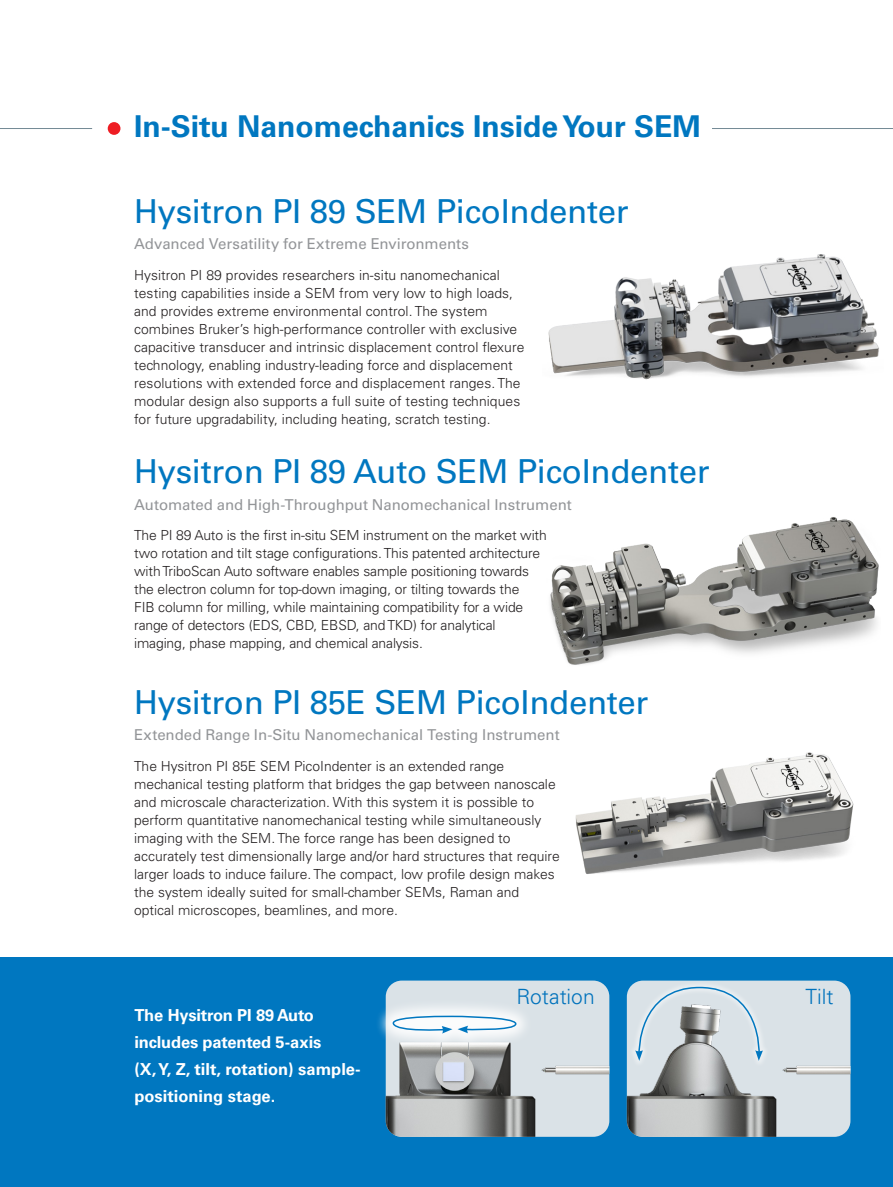
<style>
.page{position:relative;width:893px;height:1187px;background:#fff}
.page>*{position:absolute;margin:0;border:0;box-sizing:border-box;transform-origin:0 0}
.brochure_Headline{font:33px "Univers LT Std";letter-spacing:-.01em;color:#0077c0}
.Subhead{font:700 30px "Univers LT Std";color:#0077c0}
.brochure_introduction{font:300 21px "Univers LT Std";color:#0072bc}
.brochure_introduction-2{font:700 16.5px/27px "Univers LT Std";letter-spacing:-.005em;color:#fff}
.brochure_Headline-2{font:15px "Univers LT Std";letter-spacing:-.005em;color:#939598}
.subhead_18_21_med_gray{font:15px "Univers LT Std";color:#939598}
.brochure_title-application{font:300 13.8px/18px "Univers LT Std";color:#231f20}
</style>
<div class="page">
<div style="left:0;top:957px;width:893px;height:229px;background:#0077c0"></div>
<hr style="left:712px;top:128px;width:181px;height:1px;background:#738a95">
<div style="left:108px;top:122px;width:12px;height:13px;background:#ee1d23;border-radius:50%"></div>
<div style="left:0;top:111px;width:109px;height:36px;background:#fff"></div>
<hr style="left:0;top:128px;width:92px;height:1px;background:#738a95">
<img style="left:386px;top:980px;width:223px;height:156px">
<div style="left:376px;top:998px;width:158px;height:52px;background:#fff;opacity:.9"></div>
<svg style="left:388px;top:1013px;width:129px;height:20px;background:#d0e4f1"></svg>
<img style="left:627px;top:980px;width:223px;height:156px">
<div style="left:629px;top:980px;width:140px;height:86px;background:#fff;opacity:.48"></div>
<svg style="left:635px;top:985px;width:128px;height:75px;background:#c5cfd5"></svg>
<img style="left:548px;top:254px;width:331px;height:126px">
<img style="left:575px;top:752px;width:279px;height:122px">
<img style="left:550px;top:517px;width:329px;height:148px">
<p class="Subhead" style="left:134px;top:108px;width:568px">In-Situ Nanomechanics Inside Your SEM</p>
<p class="brochure_Headline" style="left:134px;top:191px;width:496px">Hysitron PI 89 SEM PicoIndenter</p>
<p class="brochure_Headline-2" style="left:134px;top:235px;width:336px">Advanced Versatility for Extreme Environments</p>
<p class="brochure_title-application" style="left:134px;top:266px;width:392px">Hysitron PI 89 provides researchers in-situ nanomechanical testing capabilities inside a SEM from very low to high loads, and provides extreme environmental control. The system combines Bruker’s high-performance controller with exclusive capacitive transducer and intrinsic displacement control flexure technology, enabling industry-leading force and displacement resolutions with extended force and displacement ranges. The modular design also supports a full suite of testing techniques for future upgradability, including heating, scratch testing.</p>
<p class="brochure_Headline" style="left:134px;top:452px;width:577px">Hysitron PI 89 Auto SEM PicoIndenter</p>
<p class="brochure_Headline-2" style="left:134px;top:495px;width:439px">Automated and High-Throughput Nanomechanical Instrument</p>
<p class="brochure_title-application" style="left:134px;top:526px;width:414px">The PI 89 Auto is the first in-situ SEM instrument on the market with two rotation and tilt stage configurations. This patented architecture with TriboScan Auto software enables sample positioning towards the electron column for top-down imaging, or tilting towards the<br>FIB column for milling, while maintaining compatibility for a wide range of detectors (EDS, CBD, EBSD, and TKD) for analytical imaging, phase mapping, and chemical analysis.</p>
<p class="brochure_Headline" style="left:134px;top:682px;width:516px">Hysitron PI 85E SEM PicoIndenter</p>
<p class="subhead_18_21_med_gray" style="left:134px;top:725px;width:427px">Extended Range In-Situ Nanomechanical Testing Instrument</p>
<p class="brochure_title-application" style="left:134px;top:757px;width:427px">The Hysitron PI 85E SEM PicoIndenter is an extended range mechanical testing platform that bridges the gap between nanoscale and microscale characterization. With this system it is possible to perform quantitative nanomechanical testing while simultaneously imaging with the SEM. The force range has been designed to accurately test dimensionally large and/or hard structures that require larger loads to induce failure. The compact, low profile design makes the system ideally suited for small-chamber SEMs, Raman and optical microscopes, beamlines, and more.</p>
<p class="brochure_introduction-2" style="left:134px;top:1001px;width:228px">The Hysitron PI 89 Auto includes patented 5-axis<br>(X, Y, Z, tilt, rotation) sample&shy;positioning stage.</p>
<p class="brochure_introduction" style="left:516px;top:984px;width:80px">Rotation</p>
<p class="brochure_introduction" style="left:805px;top:983px;width:29px">Tilt</p>
</div>
